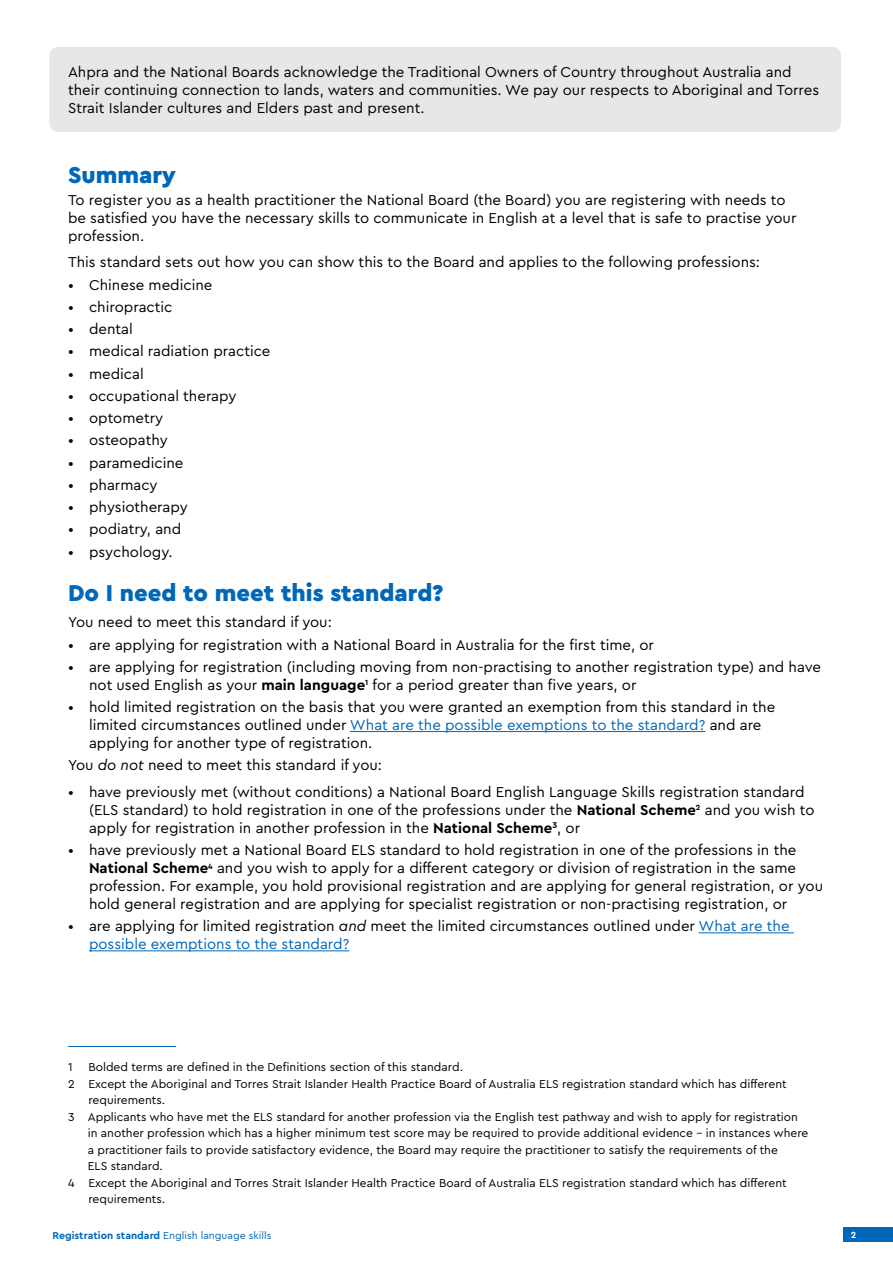
<style>
.page{position:relative;width:893px;height:1263px;background:#fff}
.page>*{position:absolute;margin:0;border:0;box-sizing:border-box;transform-origin:0 0}
.t1{font:900 24px "Cera Pro";color:#0067b9}
.t2{font:15px/18px "Cera Pro";color:#000}
.Footnote{font:12px/16.5px "Cera Pro";color:#000}
.t3{font:10.5px "Cera Pro";color:#0067b9}
.t4{font:700 9.3px "Cera Pro";color:#fff}
.s1{font-weight:700}
.s2{color:#0067b9}
.s3{font-style:italic}
</style>
<div class="page">
<div style="left:843px;top:1227px;width:50px;height:15px;background:#0067b9"></div>
<div style="left:49px;top:47px;width:792px;height:85px;background:#e6e7e8;border-radius:9px"></div>
<hr style="left:350px;top:731px;width:355px;height:1px;background:#0067b9">
<hr style="left:698px;top:932px;width:96px;height:1px;background:#0067b9">
<hr style="left:89px;top:950px;width:260px;height:1px;background:#0067b9">
<hr style="left:68px;top:1046px;width:108px;height:1px;background:#0067b9">
<p class="t2" style="left:68px;top:62px;width:753px">Ahpra and the National Boards acknowledge the Traditional Owners of Country throughout Australia and their continuing connection to lands, waters and communities. We pay our respects to Aboriginal and Torres<br>Strait Islander cultures and Elders past and present.</p>
<h2 class="t1" style="left:68px;top:159px;width:109px">Summary</h2>
<p class="t2" style="left:68px;top:190px;width:730px">To register you as a health practitioner the National Board (the Board) you are registering with needs to be satisfied you have the necessary skills to communicate in English at a level that is safe to practise your profession.</p>
<p class="t2" style="left:68px;top:253px;width:694px">This standard sets out how you can show this to the Board and applies to the following professions:</p>
<p class="t2" style="left:68px;top:275px;width:146px">• Chinese medicine</p>
<p class="t2" style="left:68px;top:297px;width:106px">• chiropractic</p>
<p class="t2" style="left:68px;top:319px;width:66px">• dental</p>
<p class="t2" style="left:68px;top:342px;width:204px">• medical radiation practice</p>
<p class="t2" style="left:68px;top:364px;width:77px">• medical</p>
<p class="t2" style="left:68px;top:386px;width:170px">• occupational therapy</p>
<p class="t2" style="left:68px;top:408px;width:97px">• optometry</p>
<p class="t2" style="left:68px;top:431px;width:101px">• osteopathy</p>
<p class="t2" style="left:68px;top:453px;width:117px">• paramedicine</p>
<p class="t2" style="left:68px;top:475px;width:91px">• pharmacy</p>
<p class="t2" style="left:68px;top:497px;width:121px">• physiotherapy</p>
<p class="t2" style="left:68px;top:520px;width:115px">• podiatry, and</p>
<p class="t2" style="left:68px;top:542px;width:106px">• psychology.</p>
<h2 class="t1" style="left:68px;top:577px;width:377px">Do I need to meet this standard?</h2>
<p class="t2" style="left:68px;top:613px;width:265px">You need to meet this standard if you:</p>
<p class="t2" style="left:68px;top:635px;width:588px">• are applying for registration with a National Board in Australia for the first time, or</p>
<p class="t2" style="left:89px;top:657px;width:733px;text-indent:-21px">• are applying for registration (including moving from non-practising to another registration type) and have not used English as your <span class="s1">main language</span><sup>1</sup> for a period greater than five years, or</p>
<p class="t2" style="left:89px;top:697px;width:688px;text-indent:-21px">• hold limited registration on the basis that you were granted an exemption from this standard in the limited circumstances outlined under <span class="s2">What are the possible exemptions to the standard?</span> and are applying for another type of registration.</p>
<p class="t2" style="left:68px;top:756px;width:316px">You <span class="s3">do not</span> need to meet this standard if you:</p>
<p class="t2" style="left:89px;top:782px;width:727px;text-indent:-21px">• have previously met (without conditions) a National Board English Language Skills registration standard (ELS standard) to hold registration in one of the professions under the <span class="s1">National Scheme</span><sup>2</sup> and you wish to apply for registration in another profession in the <span class="s1">National Scheme</span><sup>3</sup>, or</p>
<p class="t2" style="left:89px;top:840px;width:735px;text-indent:-21px">• have previously met a National Board ELS standard to hold registration in one of the professions in the <span class="s1">National Scheme</span><sup>4</sup> and you wish to apply for a different category or division of registration in the same profession. For example, you hold provisional registration and are applying for general registration, or you hold general registration and are applying for specialist registration or non-practising registration, or</p>
<p class="t2" style="left:89px;top:917px;width:702px;text-indent:-21px">• are applying for limited registration <span class="s3">and</span> meet the limited circumstances outlined under <span class="s2">What are the possible exemptions to the standard?</span></p>
<p class="Footnote" style="left:68px;top:1059px;width:6px">1</p>
<p class="Footnote" style="left:88px;top:1059px;width:376px">Bolded terms are defined in the Definitions section of this standard.</p>
<p class="Footnote" style="left:88px;top:1075px;width:700px;text-indent:-20px">2 Except the Aboriginal and Torres Strait Islander Health Practice Board of Australia ELS registration standard which has different requirements.</p>
<p class="Footnote" style="left:88px;top:1108px;width:722px;text-indent:-20px">3 Applicants who have met the ELS standard for another profession via the English test pathway and wish to apply for registration in another profession which has a higher minimum test score may be required to provide additional evidence – in instances where a practitioner fails to provide satisfactory evidence, the Board may require the practitioner to satisfy the requirements of the<br>ELS standard.</p>
<p class="Footnote" style="left:88px;top:1174px;width:700px;text-indent:-20px">4 Except the Aboriginal and Torres Strait Islander Health Practice Board of Australia ELS registration standard which has different requirements.</p>
<p class="t3" style="left:52px;top:1228px;width:221px"><span class="s1">Registration standard</span> English language skills</p>
<p class="t4" style="left:851px;top:1228px;width:7px">2</p>
</div>
